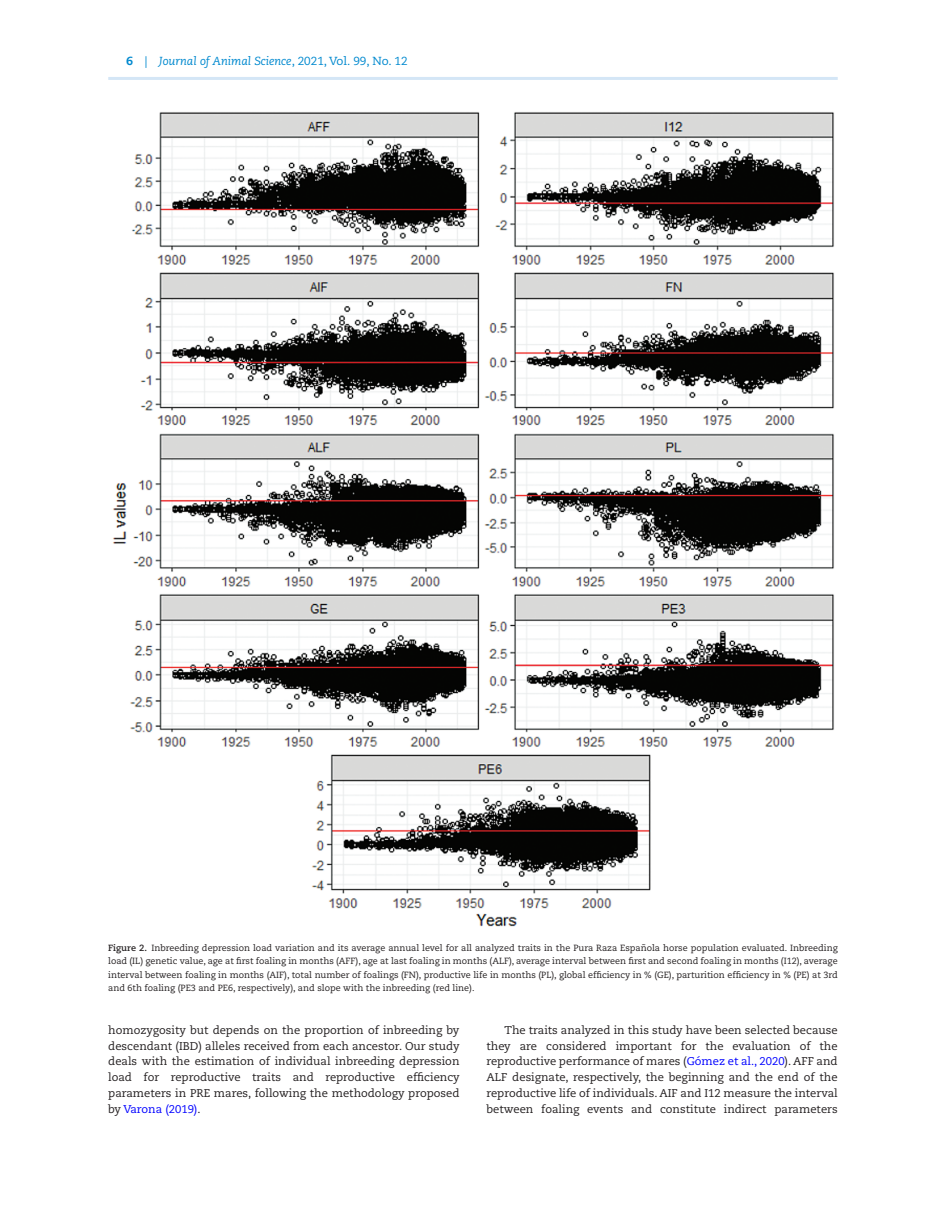
<style>
.page{position:relative;width:946px;height:1214px;background:#fff}
.page>*{position:absolute;margin:0;border:0;box-sizing:border-box;transform-origin:0 0}
.t1{font:italic 11.7px "Caecilia LT Std";color:#0089cf}
.TextInd{font:11.25px/15.8px "Caecilia LT Std";color:#231f20;text-align:justify}
.Text{font:11.25px/15.8px "Caecilia LT Std";color:#231f20;text-align:justify}
.FigCapt{font:9px/13.5px "Caecilia LT Std";color:#231f20;text-align:justify}
.s1{font-weight:800;font-style:normal}
.s2{font-style:normal}
.s3{font-weight:700}
.s4{color:#00f}
</style>
<div class="page">
<hr style="left:108px;top:77px;width:729px;height:3px;background:#d4e6f6">
<img style="left:112px;top:112px;width:722px;height:814px">
<p class="t1" style="left:126px;top:54px;width:283px"><span class="s1">6</span> <span class="s2">|</span> Journal of Animal Science<span class="s2">, 2021, Vol. 99, No. 12</span></p>
<p class="FigCapt" style="left:108px;top:940px;width:731px"><span class="s3">Figure 2.</span> Inbreeding depression load variation and its average annual level for all analyzed traits in the Pura Raza Española horse population evaluated. Inbreeding load (IL) genetic value, age at first foaling in months (AFF), age at last foaling in months (ALF), average interval between first and second foaling in months (I12), average interval between foaling in months (AIF), total number of foalings (FN), productive life in months (PL), global efficiency in % (GE), parturition efficiency in % (PE) at 3rd and 6th foaling (PE3 and PE6, respectively), and slope with the inbreeding (red line).</p>
<p class="Text" style="left:108px;top:1022px;width:353px">homozygosity but depends on the proportion of inbreeding by descendant (IBD) alleles received from each ancestor. Our study deals with the estimation of individual inbreeding depression load for reproductive traits and reproductive efficiency parameters in PRE mares, following the methodology proposed by <span class="s4">Varona (2019)</span>.</p>
<p class="TextInd" style="left:486px;top:1022px;width:353px;text-indent:18px">The traits analyzed in this study have been selected because they are considered important for the evaluation of the reproductive performance of mares (<span class="s4">Gómez et al., 2020</span>). AFF and ALF designate, respectively, the beginning and the end of the reproductive life of individuals. AIF and I12 measure the interval between foaling events and constitute indirect parameters</p>
</div>
